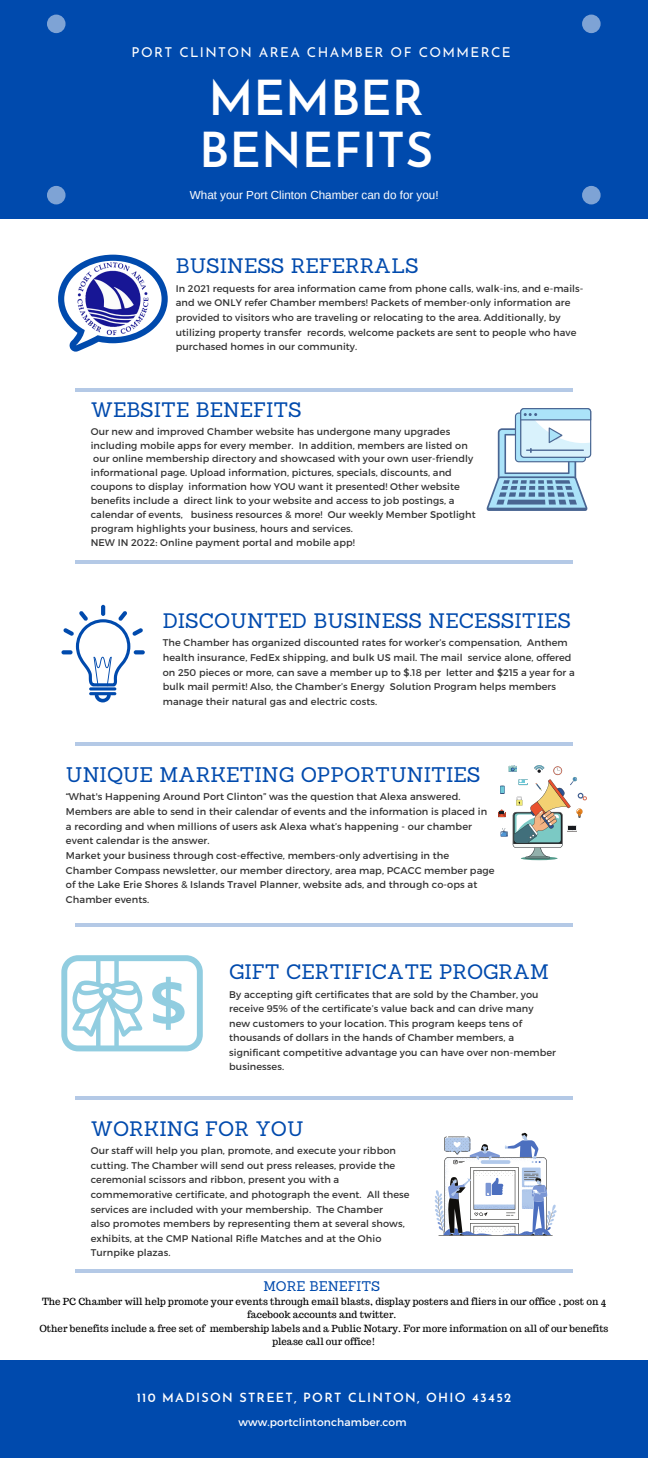
<style>
.page{position:relative;width:648px;height:1458px;background:#fff}
.page>*{position:absolute;margin:0;border:0;box-sizing:border-box;transform-origin:0 0}
.t1{font:600 48.15px "Josefin Sans";color:#fff}
.t2{font:20.47px "Sanchez";color:#004aad}
.t3{font:13.5px "Josefin Sans";letter-spacing:.1em;color:#fff}
.t4{font:13.5px "Sanchez";color:#004aad}
.t5{font:600 12.6px "Josefin Sans";letter-spacing:.1em;color:#fff}
.t6{font:11.7px "Arimo";color:#fff}
.t7{font:10.58px "Montserrat";letter-spacing:.01em;color:#fff}
.t8{font:9.9px/14.6px "Montserrat";letter-spacing:.01em;color:#333}
.t9{font:9.67px/14.6px "Montserrat";letter-spacing:.01em;color:#333}
.t10{font:9.67px/13px "Trocchi";color:#000;text-align:center}
</style>
<div class="page">
<div style="left:0;top:0;width:648px;height:219px;background:#004aad"></div>
<div style="left:47px;top:15px;width:19px;height:18px;background:#7ea3d5;border-radius:50%"></div>
<svg style="left:582px;top:15px;width:19px;height:18px"></svg>
<svg style="left:582px;top:186px;width:19px;height:18px"></svg>
<svg style="left:47px;top:186px;width:19px;height:18px"></svg>
<hr style="left:75px;top:388px;width:498px;height:3px;background:#004aad">
<hr style="left:75px;top:561px;width:498px;height:3px;background:#004aad">
<hr style="left:75px;top:742px;width:498px;height:3px;background:#004aad">
<hr style="left:75px;top:924px;width:498px;height:3px;background:#004aad">
<hr style="left:75px;top:1096px;width:498px;height:4px;background:#b4c9e6">
<svg style="left:58px;top:255px;width:110px;height:97px"></svg>
<svg style="left:95px;top:695px;width:16px;height:7px"></svg>
<svg style="left:101px;top:605px;width:4px;height:11px"></svg>
<svg style="left:63px;top:611px;width:80px;height:75px"></svg>
<svg style="left:89px;top:687px;width:27px;height:4px"></svg>
<hr style="left:89px;top:692px;width:27px;height:3px;background:#004aad;border-radius:2px">
<hr style="left:75px;top:1269px;width:498px;height:4px;background:#b4c9e6">
<div style="left:0;top:1360px;width:648px;height:98px;background:#004aad"></div>
<hr style="left:521px;top:857px;width:37px;height:3px;background:#519a8a;border-radius:50%">
<hr style="left:525px;top:857px;width:25px;height:2px;background:#181a1f">
<svg style="left:498px;top:765px;width:89px;height:93px"></svg>
<svg style="left:434px;top:1133px;width:123px;height:103px"></svg>
<svg style="left:61px;top:955px;width:142px;height:96px"></svg>
<svg style="left:487px;top:408px;width:104px;height:103px"></svg>
<img style="left:78px;top:263px;width:71px;height:72px">
<p class="t3" style="left:132px;top:47px;width:381px">PORT CLINTON AREA CHAMBER OF COMMERCE</p>
<p class="t1" style="left:208px;top:79px;width:217px">MEMBER</p>
<p class="t1" style="left:199px;top:131px;width:236px">BENEFITS</p>
<p class="t6" style="left:190px;top:188px;width:250px">What your Port Clinton Chamber can do for you!</p>
<p class="t2" style="left:176px;top:253px;width:244px">BUSINESS REFERRALS</p>
<p class="t9" style="left:176px;top:281px;width:409px">In 2021 requests for area information came from phone calls, walk-ins, and e-mails&shy;and we ONLY refer Chamber members! Packets of member-only information are provided to visitors who are traveling or relocating to the area. Additionally, by utilizing property transfer records, welcome packets are sent to people who have purchased homes in our community.</p>
<p class="t2" style="left:91px;top:396px;width:213px">WEBSITE BENEFITS</p>
<p class="t9" style="left:91px;top:424px;width:387px;line-height:14px">Our new and improved Chamber website has undergone many upgrades including mobile apps for every member. In addition, members are listed on our online membership directory and showcased with your own user-friendly informational page. Upload information, pictures, specials, discounts, and coupons to display information how YOU want it presented! Other website benefits include a direct link to your website and access to job postings, a calendar of events, business resources &amp; more! Our weekly Member Spotlight program highlights your business, hours and services.</p>
<p class="t9" style="left:91px;top:535px;width:266px">NEW IN 2022: Online payment portal and mobile app!</p>
<p class="t2" style="left:163px;top:607px;width:410px">DISCOUNTED BUSINESS NECESSITIES</p>
<p class="t9" style="left:163px;top:635px;width:413px">The Chamber has organized discounted rates for worker’s compensation, Anthem health insurance, FedEx shipping, and bulk US mail. The mail service alone, offered on 250 pieces or more, can save a member up to $.18 per letter and $215 a year for a bulk mail permit! Also, the Chamber’s Energy Solution Program helps members manage their natural gas and electric costs.</p>
<p class="t2" style="left:66px;top:761px;width:416px">UNIQUE MARKETING OPPORTUNITIES</p>
<p class="t8" style="left:66px;top:789px;width:423px">“What's Happening Around Port Clinton” was the question that Alexa answered.<br>Members are able to send in their calendar of events and the information is placed in a recording and when millions of users ask Alexa what’s happening - our chamber event calendar is the answer.</p>
<p class="t8" style="left:66px;top:848px;width:430px">Market your business through cost-effective, members-only advertising in the Chamber Compass newsletter, our member directory, area map, PCACC member page of the Lake Erie Shores &amp; Islands Travel Planner, website ads, and through co-ops at Chamber events.</p>
<p class="t2" style="left:229px;top:959px;width:321px">GIFT CERTIFICATE PROGRAM</p>
<p class="t9" style="left:229px;top:986px;width:328px">By accepting gift certificates that are sold by the Chamber, you receive 95% of the certificate’s value back and can drive many new customers to your location. This program keeps tens of thousands of dollars in the hands of Chamber members, a significant competitive advantage you can have over non-member businesses.</p>
<p class="t2" style="left:91px;top:1115px;width:214px">WORKING FOR YOU</p>
<p class="t9" style="left:91px;top:1143px;width:320px">Our staff will help you plan, promote, and execute your ribbon cutting. The Chamber will send out press releases, provide the ceremonial scissors and ribbon, present you with a commemorative certificate, and photograph the event. All these services are included with your membership. The Chamber</p>
<p class="t9" style="left:91px;top:1216px;width:316px">also promotes members by representing them at several shows, exhibits, at the CMP National Rifle Matches and at the Ohio<br>Turnpike plazas.</p>
<p class="t4" style="left:263px;top:1277px;width:118px">MORE BENEFITS</p>
<p class="t10" style="left:42px;top:1295px;width:565px">The PC Chamber will help promote your events through email blasts, display posters and fliers in our office , post on 4 facebook accounts and twitter.</p>
<p class="t10" style="left:39px;top:1322px;width:571px">Other benefits include a free set of membership labels and a Public Notary. For more information on all of our benefits please call our office!</p>
<p class="t5" style="left:137px;top:1393px;width:376px">110 MADISON STREET, PORT CLINTON, OHIO 43452</p>
<p class="t7" style="left:239px;top:1415px;width:170px">www.portclintonchamber.com</p>
</div>
